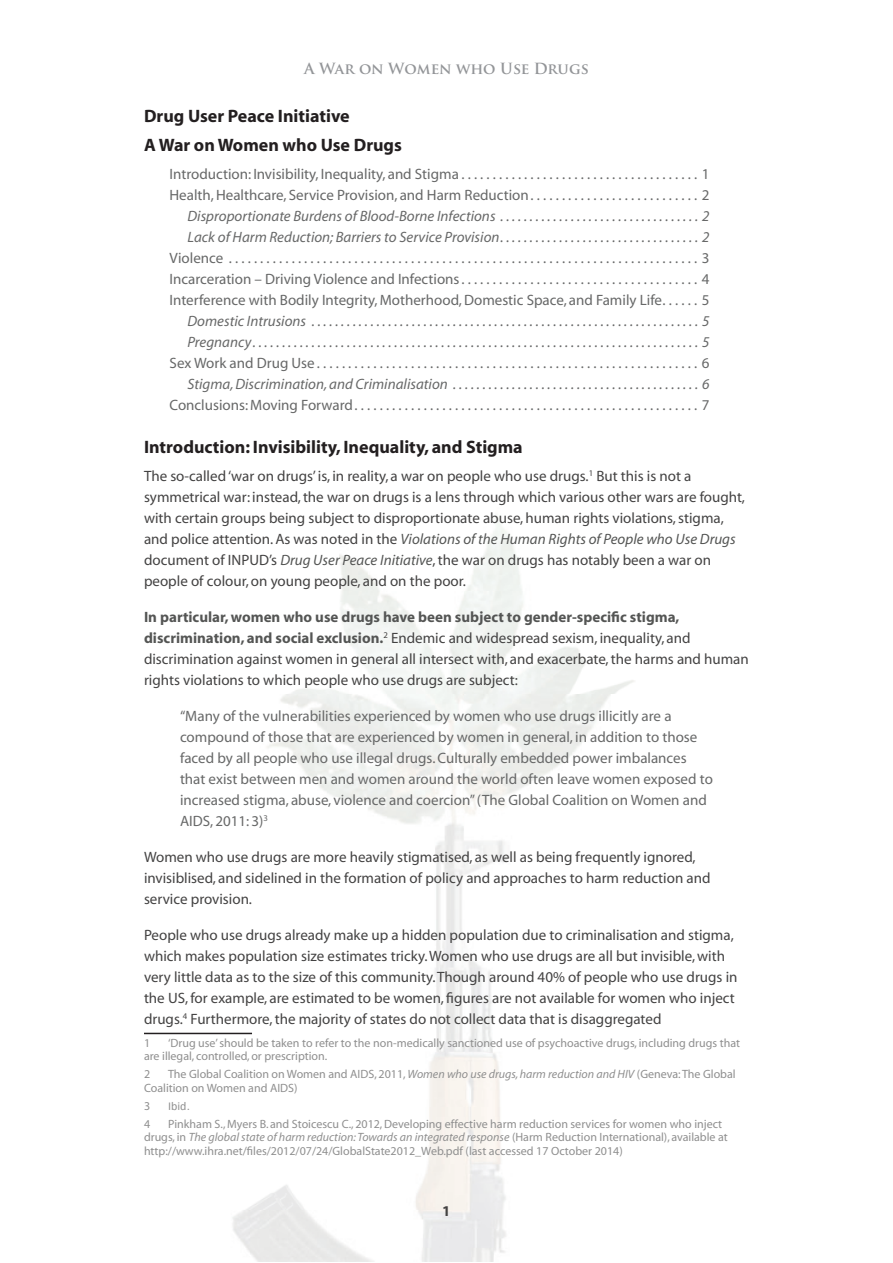
<style>
.page{position:relative;width:893px;height:1263px;background:#fff}
.page>*{position:absolute;margin:0;border:0;box-sizing:border-box;transform-origin:0 0}
.t1{font:700 18px/29.1px "Myriad";color:#231f20}
.t2{font:15px/21px "Myriad";color:#434242}
.t3{font:15px/21px "Myriad";color:#676868}
.t4{font:italic 15px/21px "Myriad";color:#676868}
.t5{font:700 15px "Trajan Pro";letter-spacing:-.005em;color:#939598}
.t6{font:700 15px "Myriad";color:#434242}
.t7{font:12px/13.5px "Myriad";color:#8f8f8f}
.t8{font:12px "Calibri";color:#8f8f8f}
.s1{font-style:italic;color:#545554}
.s2{font-weight:700;color:#545554}
.s3{font-style:italic}
.s4{font-family:"Times"}
</style>
<div class="page">
<hr style="left:144px;top:1033px;width:108px;height:1px;background:#231f20">
<p class="t5" style="left:304px;top:59px;width:286px">A War on Women who Use Drugs</p>
<p class="t1" style="left:144px;top:102px;width:259px">Drug User Peace Initiative<br>A War on Women who Use Drugs</p>
<p class="t3" style="left:170px;top:164px;width:541px">Introduction: Invisibility, Inequality, and Stigma . . . . . . . . . . . . . . . . . . . . . . . . . . . . . . . . . . . . . . 1<br>Health, Healthcare, Service Provision, and Harm Reduction. . . . . . . . . . . . . . . . . . . . . . . . . . . 2</p>
<p class="t4" style="left:188px;top:206px;width:523px">Disproportionate Burdens of Blood-Borne Infections . . . . . . . . . . . . . . . . . . . . . . . . . . . . . . . . . . 2<br>Lack of Harm Reduction; Barriers to Service Provision. . . . . . . . . . . . . . . . . . . . . . . . . . . . . . . . . . 2</p>
<p class="t3" style="left:170px;top:248px;width:541px;text-align:justify">Violence . . . . . . . . . . . . . . . . . . . . . . . . . . . . . . . . . . . . . . . . . . . . . . . . . . . . . . . . . . . . . . . . . . . . . . . . . . . 3<br>Incarceration – Driving Violence and Infections. . . . . . . . . . . . . . . . . . . . . . . . . . . . . . . . . . . . . . 4<br>Interference with Bodily Integrity, Motherhood, Domestic Space, and Family Life. . . . . . 5</p>
<p class="t4" style="left:188px;top:311px;width:523px">Domestic Intrusions . . . . . . . . . . . . . . . . . . . . . . . . . . . . . . . . . . . . . . . . . . . . . . . . . . . . . . . . . . . . . . . . . . 5<br>Pregnancy. . . . . . . . . . . . . . . . . . . . . . . . . . . . . . . . . . . . . . . . . . . . . . . . . . . . . . . . . . . . . . . . . . . . . . . . . . . . 5</p>
<p class="t3" style="left:170px;top:353px;width:541px">Sex Work and Drug Use . . . . . . . . . . . . . . . . . . . . . . . . . . . . . . . . . . . . . . . . . . . . . . . . . . . . . . . . . . . . . 6</p>
<p class="t4" style="left:188px;top:374px;width:523px">Stigma, Discrimination, and Criminalisation . . . . . . . . . . . . . . . . . . . . . . . . . . . . . . . . . . . . . . . . . . 6</p>
<p class="t3" style="left:170px;top:395px;width:541px">Conclusions: Moving Forward. . . . . . . . . . . . . . . . . . . . . . . . . . . . . . . . . . . . . . . . . . . . . . . . . . . . . . . 7</p>
<p class="t1" style="left:144px;top:433px;width:380px">Introduction: Invisibility, Inequality, and Stigma</p>
<p class="t2" style="left:144px;top:466px;width:602px">The so-called ‘war on drugs’ is, in reality, a war on people who use drugs.<sup>1</sup> But this is not a symmetrical war: instead, the war on drugs is a lens through which various other wars are fought, with certain groups being subject to disproportionate abuse, human rights violations, stigma, and police attention. As was noted in the <span class="s1">Violations of the Human Rights of People who Use Drugs </span>document of INPUD’s <span class="s1">Drug User Peace Initiative</span>, the war on drugs has notably been a war on people of colour, on young people, and on the poor.</p>
<p class="t2" style="left:144px;top:607px;width:606px"><span class="s2">In particular, women who use drugs have been subject to gender-specific stigma, discrimination, and social exclusion.</span><sup>2</sup> Endemic and widespread sexism, inequality, and discrimination against women in general all intersect with, and exacerbate, the harms and human rights violations to which people who use drugs are subject:</p>
<p class="t3" style="left:180px;top:706px;width:534px">“Many of the vulnerabilities experienced by women who use drugs illicitly are a compound of those that are experienced by women in general, in addition to those faced by all people who use illegal drugs. Culturally embedded power imbalances that exist between men and women around the world often leave women exposed to increased stigma, abuse, violence and coercion” (The Global Coalition on Women and AIDS, 2011: 3)<sup>3</sup></p>
<p class="t2" style="left:144px;top:847px;width:568px">Women who use drugs are more heavily stigmatised, as well as being frequently ignored, invisiblised, and sidelined in the formation of policy and approaches to harm reduction and service provision.</p>
<p class="t2" style="left:144px;top:925px;width:595px">People who use drugs already make up a hidden population due to criminalisation and stigma, which makes population size estimates tricky. Women who use drugs are all but invisible, with very little data as to the size of this community. Though around 40% of people who use drugs in the US, for example, are estimated to be women, figures are not available for women who inject drugs.<sup>4</sup> Furthermore, the majority of states do not collect data that is disaggregated</p>
<p class="t7" style="left:144px;top:1037px;width:8px">1</p>
<p class="t7" style="left:144px;top:1037px;width:598px;text-indent:24px">‘Drug use’ should be taken to refer to the non-medically sanctioned use of psychoactive drugs, including drugs that are illegal, controlled, or prescription.</p>
<p class="t7" style="left:144px;top:1068px;width:8px">2</p>
<p class="t7" style="left:144px;top:1068px;width:593px;text-indent:24px">The Global Coalition on Women and AIDS, 2011, <span class="s3">Women who use drugs, harm reduction and HIV</span> (Geneva: The Global<br>Coalition on Women and AIDS)</p>
<p class="t7" style="left:144px;top:1100px;width:8px">3</p>
<p class="t8" style="left:168px;top:1098px;width:23px">Ibid<span class="s4">.</span></p>
<p class="t7" style="left:144px;top:1118px;width:8px">4</p>
<p class="t7" style="left:144px;top:1118px;width:585px;text-indent:24px">Pinkham S., Myers B. and Stoicescu C., 2012, Developing effective harm reduction services for women who inject drugs, in <span class="s3">The global state of harm reduction: Towards an integrated response</span> (Harm Reduction International), available at http://www.ihra.net/files/2012/07/24/GlobalState2012_Web.pdf (last accessed 17 October 2014)</p>
<p class="t6" style="left:442px;top:1203px;width:10px">1</p>
</div>
